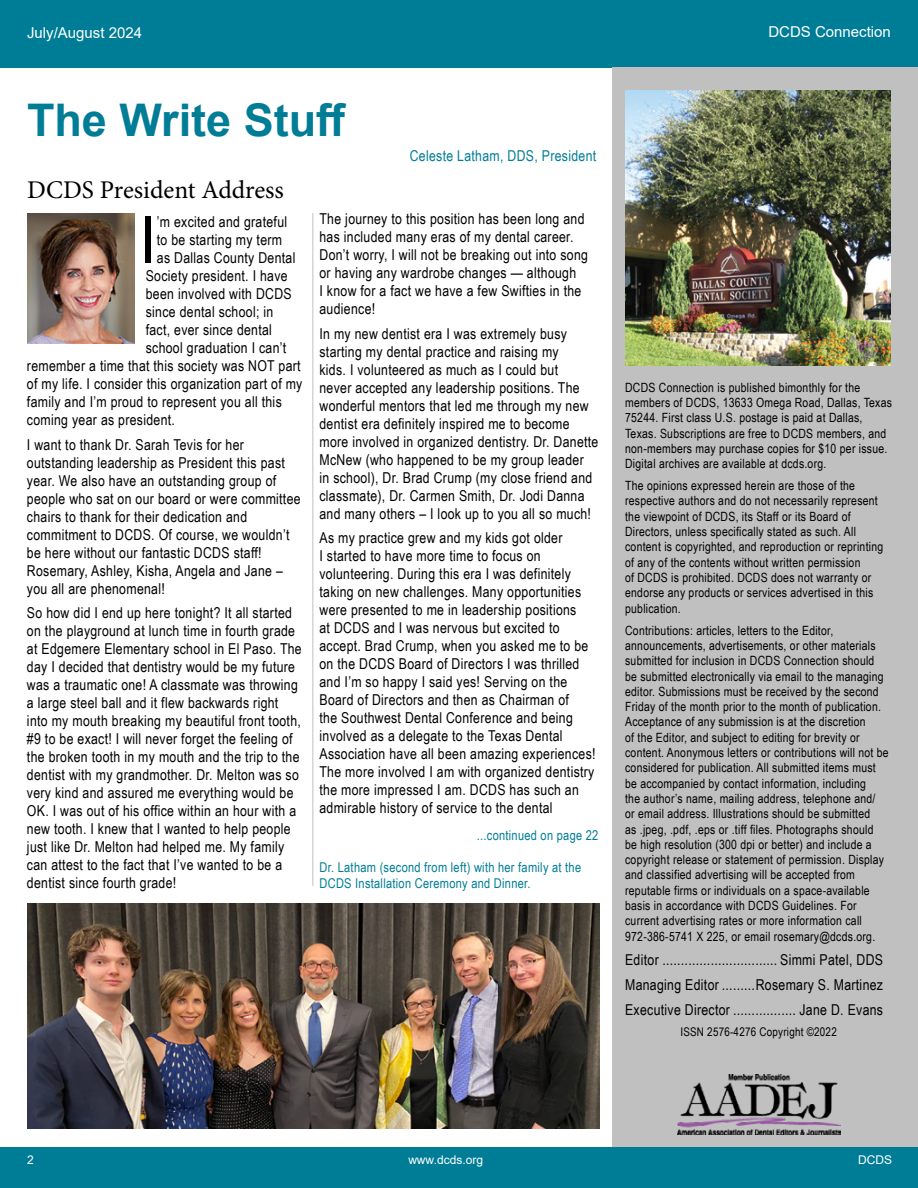
<style>
.page{position:relative;width:918px;height:1188px;background:#fff}
.page>*{position:absolute;margin:0;border:0;box-sizing:border-box;transform-origin:0 0}
.t1{font:65.25px "Arial Narrow";color:#000}
.t2{font:700 45px "Arial";color:#007d96}
.t3{font:25.5px "Minion Pro";color:#000}
.t4{font:15px/18px "Arial Narrow";letter-spacing:.02em;color:#000}
.t5{font:15px "Arial";color:#fff}
.t6{font:15px "Arial Narrow";letter-spacing:.02em;color:#007d96}
.t7{font:13.5px/16.2px "Arial Narrow";letter-spacing:.02em;color:#007d96}
.t8{font:12.75px/15.3px "Arial Narrow";letter-spacing:.02em;color:#000}
.t9{font:12px "Arial Narrow";letter-spacing:.02em;color:#000}
.t10{font:12px "Arial";color:#fff}
</style>
<div class="page">
<div style="left:0;top:0;width:918px;height:60px;background:#007d96"></div>
<div style="left:0;top:51px;width:918px;height:17px;background:#007d96"></div>
<div style="left:0;top:1148px;width:918px;height:40px;background:#007d96"></div>
<div style="left:612px;top:68px;width:306px;height:1080px;background:#c0c0c0"></div>
<img style="left:625px;top:91px;width:266px;height:274px">
<img style="left:678px;top:1074px;width:163px;height:60px">
<hr style="left:312px;top:213px;width:2px;height:673px;background:#d3d5d6">
<img style="left:27px;top:213px;width:108px;height:130px">
<img style="left:28px;top:903px;width:571px;height:226px">
<p class="t5" style="left:27px;top:22px;width:117px">July/August 2024</p>
<h2 class="t2" style="left:27px;top:89px;width:321px">The Write Stuff</h2>
<h3 class="t3" style="left:27px;top:173px;width:258px">DCDS President Address</h3>
<p class="t6" style="left:410px;top:145px;width:188px">Celeste Latham, DDS, President</p>
<h1 class="t1" style="left:141px;top:192px;width:16px">I</h1>
<p class="t4" style="left:157px;top:212px;width:132px">’m excited and grateful</p>
<p class="t4" style="left:157px;top:230px;width:127px">to be starting my term</p>
<p class="t4" style="left:157px;top:248px;width:140px">as Dallas County Dental</p>
<p class="t4" style="left:146px;top:266px;width:143px">Society president. I have</p>
<p class="t4" style="left:146px;top:284px;width:148px">been involved with DCDS</p>
<p class="t4" style="left:146px;top:302px;width:129px">since dental school; in</p>
<p class="t4" style="left:146px;top:320px;width:128px">fact, ever since dental</p>
<p class="t4" style="left:146px;top:338px;width:142px">school graduation I can’t</p>
<p class="t4" style="left:27px;top:356px;width:275px">remember a time that this society was NOT part</p>
<p class="t4" style="left:27px;top:374px;width:277px">of my life. I consider this organization part of my</p>
<p class="t4" style="left:27px;top:392px;width:256px">family and I’m proud to represent you all this</p>
<p class="t4" style="left:27px;top:410px;width:150px">coming year as president.</p>
<p class="t4" style="left:27px;top:435px;width:275px">I want to thank Dr. Sarah Tevis for her outstanding leadership as President this past year. We also have an outstanding group of people who sat on our board or were committee chairs to thank for their dedication and commitment to DCDS. Of course, we wouldn’t be here without our fantastic DCDS staff!<br>Rosemary, Ashley, Kisha, Angela and Jane – you all are phenomenal!</p>
<p class="t4" style="left:27px;top:604px;width:276px">So how did I end up here tonight? It all started on the playground at lunch time in fourth grade at Edgemere Elementary school in El Paso. The day I decided that dentistry would be my future was a traumatic one! A classmate was throwing a large steel ball and it flew backwards right into my mouth breaking my beautiful front tooth, #9 to be exact! I will never forget the feeling of the broken tooth in my mouth and the trip to the dentist with my grandmother. Dr. Melton was so very kind and assured me everything would be OK. I was out of his office within an hour with a new tooth. I knew that I wanted to help people just like Dr. Melton had helped me. My family can attest to the fact that I’ve wanted to be a dentist since fourth grade!</p>
<p class="t4" style="left:320px;top:209px;width:270px">The journey to this position has been long and has included many eras of my dental career.<br>Don’t worry, I will not be breaking out into song or having any wardrobe changes — although<br>I know for a fact we have a few Swifties in the audience!</p>
<p class="t4" style="left:320px;top:324px;width:281px">In my new dentist era I was extremely busy starting my dental practice and raising my<br>kids. I volunteered as much as I could but<br>never accepted any leadership positions. The wonderful mentors that led me through my new dentist era definitely inspired me to become more involved in organized dentistry. Dr. Danette McNew (who happened to be my group leader<br>in school), Dr. Brad Crump (my close friend and classmate), Dr. Carmen Smith, Dr. Jodi Danna and many others – I look up to you all so much!</p>
<p class="t4" style="left:320px;top:529px;width:278px">As my practice grew and my kids got older<br>I started to have more time to focus on volunteering. During this era I was definitely taking on new challenges. Many opportunities were presented to me in leadership positions<br>at DCDS and I was nervous but excited to accept. Brad Crump, when you asked me to be on the DCDS Board of Directors I was thrilled and I’m so happy I said yes! Serving on the Board of Directors and then as Chairman of<br>the Southwest Dental Conference and being involved as a delegate to the Texas Dental Association have all been amazing experiences!<br>The more involved I am with organized dentistry the more impressed I am. DCDS has such an admirable history of service to the dental</p>
<p class="t7" style="left:477px;top:826px;width:123px">...continued on page 22</p>
<p class="t7" style="left:320px;top:858px;width:263px">Dr. Latham (second from left) with her family at the<br>DCDS Installation Ceremony and Dinner.</p>
<p class="t5" style="left:768px;top:22px;width:124px">DCDS Connection</p>
<p class="t8" style="left:625px;top:379px;width:268px">DCDS Connection is published bimonthly for the members of DCDS, 13633 Omega Road, Dallas, Texas 75244. First class U.S. postage is paid at Dallas, Texas. Subscriptions are free to DCDS members, and non-members may purchase copies for $10 per issue.<br>Digital archives are available at dcds.org.</p>
<p class="t8" style="left:625px;top:478px;width:260px">The opinions expressed herein are those of the respective authors and do not necessarily represent the viewpoint of DCDS, its Staff or its Board of Directors, unless specifically stated as such. All content is copyrighted, and reproduction or reprinting of any of the contents without written permission<br>of DCDS is prohibited. DCDS does not warranty or endorse any products or services advertised in this publication.</p>
<p class="t8" style="left:625px;top:622px;width:265px">Contributions: articles, letters to the Editor, announcements, advertisements, or other materials submitted for inclusion in DCDS Connection should be submitted electronically via email to the managing editor. Submissions must be received by the second Friday of the month prior to the month of publication.<br>Acceptance of any submission is at the discretion<br>of the Editor, and subject to editing for brevity or content. Anonymous letters or contributions will not be considered for publication. All submitted items must be accompanied by contact information, including<br>the author’s name, mailing address, telephone and/<br>or email address. Illustrations should be submitted<br>as .jpeg, .pdf, .eps or .tiff files. Photographs should<br>be high resolution (300 dpi or better) and include a copyright release or statement of permission. Display and classified advertising will be accepted from reputable firms or individuals on a space-available basis in accordance with DCDS Guidelines. For current advertising rates or more information call 972-386-5741 X 225, or email rosemary@dcds.org.</p>
<p class="t4" style="left:625px;top:947px;width:260px;line-height:24.8px;text-align:justify">Editor ............................... Simmi Patel, DDS Managing Editor .........Rosemary S. Martinez Executive Director ................. Jane D. Evans</p>
<p class="t9" style="left:680px;top:1023px;width:158px">ISSN 2576-4276 Copyright ©2022</p>
<p class="t10" style="left:27px;top:1152px;width:8px">2</p>
<p class="t10" style="left:408px;top:1152px;width:76px">www.dcds.org</p>
<p class="t10" style="left:858px;top:1152px;width:35px">DCDS</p>
</div>
